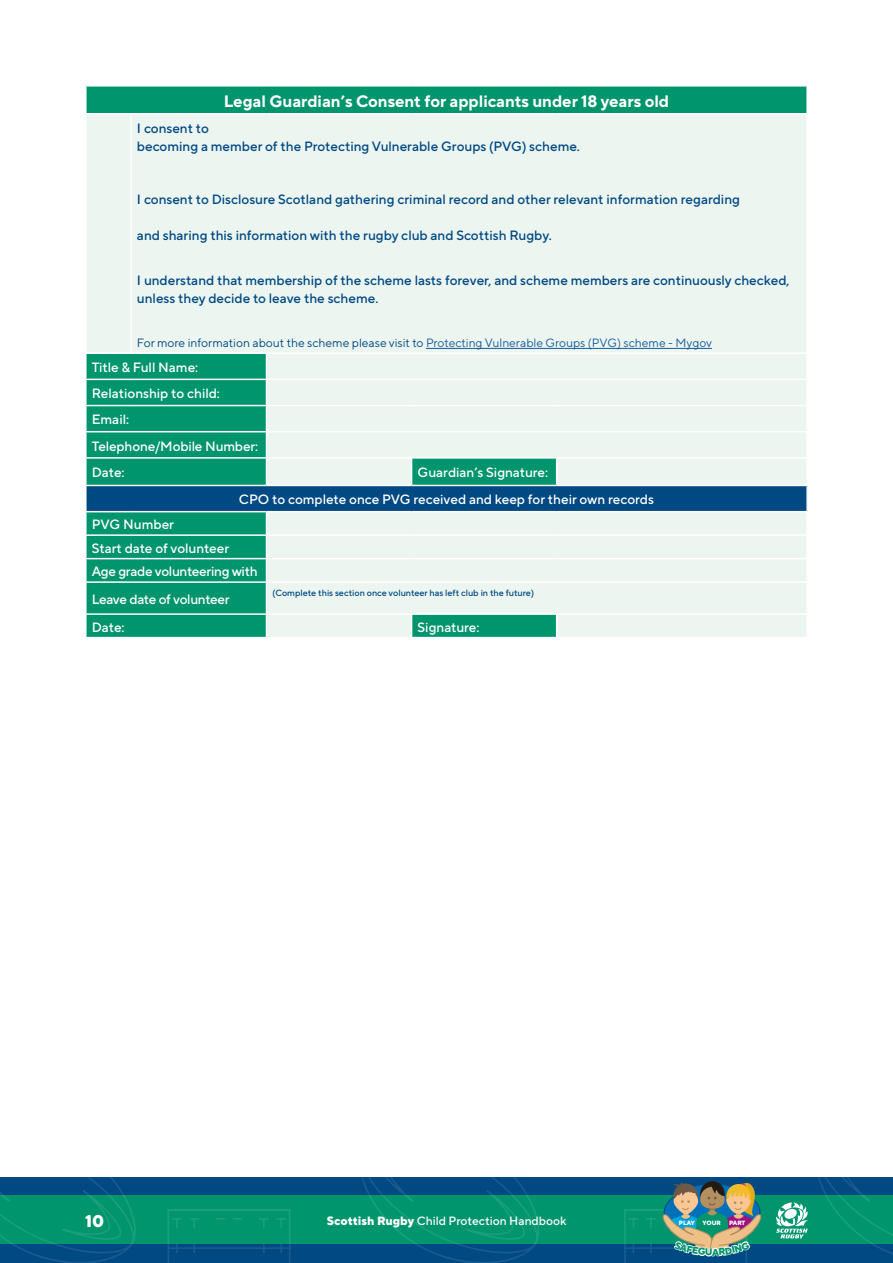
<style>
.page{position:relative;width:893px;height:1263px;background:#fff}
.page>*{position:absolute;margin:0;border:0;box-sizing:border-box;transform-origin:0 0}
.t1{font:800 16.95px "TT Norms Pro";color:#fff}
.t2{font:700 16.5px "TT Norms Pro";color:#fff}
.t3{font:500 13.5px/18px "TT Norms Pro";color:#004983}
.t4{font:500 13.5px/26.4px "TT Norms Pro";letter-spacing:-.01em;color:#fff}
.t5{font:12px "TT Norms Pro";color:#004983}
.t6{font:500 12px "TT Norms Pro";color:#fff}
.t7{font:500 9px "TT Norms Pro";color:#004983}
.t8{font:800 6.15px "TT Norms Pro";color:#fff}
.s1{color:#165b9a}
.s2{font-weight:800}
</style>
<div class="page">
<svg style="left:0;top:1178px;width:893px;height:85px;background:#017477"></svg>
<svg style="left:776px;top:1202px;width:32px;height:36px"></svg>
<div style="left:87px;top:87px;width:719px;height:26px;background:#00956d"></div>
<svg style="left:87px;top:114px;width:719px;height:523px;background:#c9e7dc"></svg>
<div style="left:86px;top:485px;width:721px;height:27px;background:#004983"></div>
<hr style="left:130px;top:114px;width:2px;height:238px;background:#fff">
<hr style="left:85px;top:352px;width:46px;height:2px;background:#fff">
<hr style="left:131px;top:352px;width:135px;height:2px;background:#fff">
<hr style="left:266px;top:352px;width:146px;height:2px;background:#fff">
<hr style="left:412px;top:352px;width:145px;height:2px;background:#fff">
<hr style="left:557px;top:352px;width:251px;height:2px;background:#fff">
<hr style="left:85px;top:379px;width:46px;height:1px;background:#fff">
<hr style="left:131px;top:379px;width:135px;height:1px;background:#fff">
<hr style="left:266px;top:379px;width:146px;height:1px;background:#fff">
<hr style="left:412px;top:379px;width:145px;height:1px;background:#fff">
<hr style="left:557px;top:379px;width:251px;height:1px;background:#fff">
<hr style="left:85px;top:405px;width:46px;height:1px;background:#fff">
<hr style="left:131px;top:405px;width:135px;height:1px;background:#fff">
<hr style="left:266px;top:405px;width:146px;height:1px;background:#fff">
<hr style="left:412px;top:405px;width:145px;height:1px;background:#fff">
<hr style="left:557px;top:405px;width:251px;height:1px;background:#fff">
<hr style="left:85px;top:431px;width:46px;height:1px;background:#fff">
<hr style="left:131px;top:431px;width:135px;height:1px;background:#fff">
<hr style="left:266px;top:431px;width:146px;height:1px;background:#fff">
<hr style="left:412px;top:431px;width:145px;height:1px;background:#fff">
<hr style="left:557px;top:431px;width:251px;height:1px;background:#fff">
<hr style="left:85px;top:457px;width:46px;height:2px;background:#fff">
<hr style="left:131px;top:457px;width:135px;height:2px;background:#fff">
<hr style="left:266px;top:457px;width:146px;height:2px;background:#fff">
<svg style="left:266px;top:354px;width:1px;height:131px"></svg>
<hr style="left:412px;top:457px;width:145px;height:2px;background:#fff">
<svg style="left:411px;top:459px;width:1px;height:26px"></svg>
<hr style="left:557px;top:457px;width:251px;height:2px;background:#fff">
<svg style="left:556px;top:459px;width:1px;height:26px"></svg>
<hr style="left:85px;top:485px;width:46px;height:1px;background:#fff">
<hr style="left:85px;top:486px;width:2px;height:25px;background:#fff">
<hr style="left:131px;top:485px;width:135px;height:1px;background:#fff">
<hr style="left:266px;top:485px;width:146px;height:1px;background:#fff">
<hr style="left:412px;top:485px;width:145px;height:1px;background:#fff">
<hr style="left:557px;top:485px;width:251px;height:1px;background:#fff">
<hr style="left:806px;top:486px;width:2px;height:25px;background:#fff">
<hr style="left:85px;top:511px;width:46px;height:1px;background:#fff">
<hr style="left:131px;top:511px;width:135px;height:1px;background:#fff">
<hr style="left:266px;top:511px;width:146px;height:1px;background:#fff">
<hr style="left:412px;top:511px;width:145px;height:1px;background:#fff">
<hr style="left:557px;top:511px;width:251px;height:1px;background:#fff">
<hr style="left:85px;top:534px;width:46px;height:2px;background:#fff">
<hr style="left:131px;top:534px;width:135px;height:2px;background:#fff">
<hr style="left:266px;top:534px;width:146px;height:2px;background:#fff">
<hr style="left:412px;top:534px;width:145px;height:2px;background:#fff">
<hr style="left:557px;top:534px;width:251px;height:2px;background:#fff">
<hr style="left:85px;top:558px;width:46px;height:1px;background:#fff">
<hr style="left:131px;top:558px;width:135px;height:1px;background:#fff">
<hr style="left:266px;top:558px;width:146px;height:1px;background:#fff">
<svg style="left:266px;top:512px;width:1px;height:69px"></svg>
<hr style="left:412px;top:558px;width:145px;height:1px;background:#fff">
<hr style="left:557px;top:558px;width:251px;height:1px;background:#fff">
<hr style="left:85px;top:581px;width:46px;height:2px;background:#fff">
<hr style="left:131px;top:581px;width:135px;height:2px;background:#fff">
<hr style="left:266px;top:581px;width:146px;height:2px;background:#fff">
<hr style="left:266px;top:583px;width:1px;height:30px;background:#fff">
<hr style="left:412px;top:581px;width:145px;height:2px;background:#fff">
<hr style="left:557px;top:581px;width:251px;height:2px;background:#fff">
<hr style="left:85px;top:613px;width:46px;height:2px;background:#fff">
<hr style="left:131px;top:613px;width:135px;height:2px;background:#fff">
<hr style="left:266px;top:613px;width:146px;height:2px;background:#fff">
<svg style="left:266px;top:615px;width:1px;height:22px"></svg>
<hr style="left:412px;top:613px;width:145px;height:2px;background:#fff">
<svg style="left:411px;top:615px;width:1px;height:22px"></svg>
<hr style="left:557px;top:613px;width:251px;height:2px;background:#fff">
<svg style="left:556px;top:615px;width:1px;height:22px"></svg>
<hr style="left:426px;top:348px;width:286px;height:1px;background:#165b9a">
<svg style="left:661px;top:1178px;width:102px;height:78px;background:#61847c"></svg>
<p class="t2" style="left:224px;top:89px;width:447px">Legal Guardian’s Consent for applicants under 18 years old</p>
<p class="t3" style="left:137px;top:118px;width:444px">I consent to<br>becoming a member of the Protecting Vulnerable Groups (PVG) scheme.</p>
<p class="t3" style="left:137px;top:189px;width:604px">I consent to Disclosure Scotland gathering criminal record and other relevant information regarding</p>
<p class="t3" style="left:137px;top:225px;width:416px">and sharing this information with the rugby club and Scottish Rugby.</p>
<p class="t3" style="left:137px;top:270px;width:654px">I understand that membership of the scheme lasts forever, and scheme members are continuously checked, unless they decide to leave the scheme.</p>
<p class="t5" style="left:137px;top:334px;width:577px">For more information about the scheme please visit to <span class="s1">Protecting Vulnerable Groups (PVG) scheme - Mygov</span></p>
<p class="t4" style="left:92px;top:353px;width:168px">Title &amp; Full Name:<br>Relationship to child:<br>Email:<br>Telephone/Mobile Number:<br>Date:</p>
<p class="t4" style="left:239px;top:458px;width:416px;line-height:26.8px;text-indent:179px">Guardian’s Signature:<br>CPO to complete once PVG received and keep for their own records</p>
<p class="t4" style="left:92px;top:512px;width:167px;line-height:23.5px">PVG Number<br>Start date of volunteer<br>Age grade volunteering with</p>
<p class="t4" style="left:92px;top:585px;width:139px">Leave date of volunteer</p>
<p class="t7" style="left:272px;top:586px;width:263px">(Complete this section once volunteer has left club in the future)</p>
<p class="t4" style="left:92px;top:613px;width:34px">Date:</p>
<p class="t4" style="left:418px;top:613px;width:63px">Signature:</p>
<p class="t1" style="left:85px;top:1208px;width:21px">10</p>
<p class="t6" style="left:327px;top:1212px;width:241px"><span class="s2">Scottish Rugby</span> Child Protection Handbook</p>
<p class="t8" style="left:679px;top:1218px;width:17px">PLAY</p>
<p class="t8" style="left:703px;top:1218px;width:20px">YOUR</p>
<p class="t8" style="left:729px;top:1218px;width:18px">PART</p>
</div>
